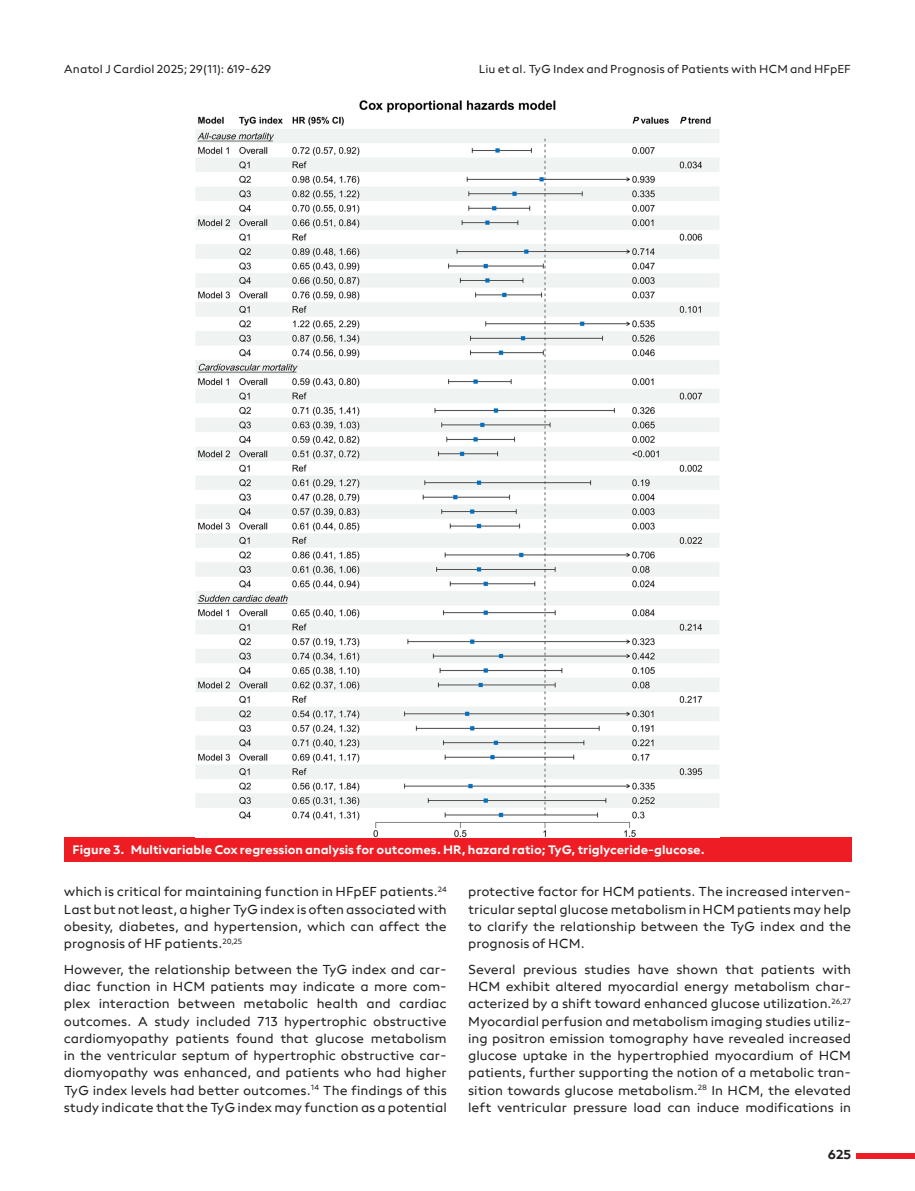
<style>
.page{position:relative;width:915px;height:1191px;background:#fff}
.page>*{position:absolute;margin:0;border:0;box-sizing:border-box;transform-origin:0 0}
.t1{font:13.5px/17.2px "neue Radial A Regular";color:#231f20;text-align:justify}
.t2{font:13.5px "neue Radial A Bold";color:#231f20}
.t3{font:12.75px "neue Radial A Bold";color:#fff}
.t4{font:12px "neue Radial A Regular";color:#231f20}
</style>
<div class="page">
<div style="left:856px;top:1152px;width:58px;height:6px;background:#ee1d23"></div>
<div style="left:64px;top:837px;width:786px;height:25px;background:#ee1d23"></div>
<img style="left:196px;top:101px;width:523px;height:736px">
<p class="t4" style="left:64px;top:61px;width:209px">Anatol J Cardiol 2025; 29(11): 619-629</p>
<p class="t4" style="left:478px;top:61px;width:374px">Liu et al. TyG Index and Prognosis of Patients with HCM and HFpEF</p>
<p class="t3" style="left:72px;top:841px;width:633px">Figure 3. Multivariable Cox regression analysis for outcomes. HR, hazard ratio; TyG, triglyceride-glucose.</p>
<p class="t1" style="left:64px;top:883px;width:384px">which is critical for maintaining function in HFpEF patients.<sup>24<br></sup>Last but not least, a higher TyG index is often associated with obesity, diabetes, and hypertension, which can affect the prognosis of HF patients.<sup>20,25</sup></p>
<p class="t1" style="left:64px;top:960px;width:384px">However, the relationship between the TyG index and car&shy;diac function in HCM patients may indicate a more com&shy;plex interaction between metabolic health and cardiac outcomes. A study included 713 hypertrophic obstructive cardiomyopathy patients found that glucose metabolism in the ventricular septum of hypertrophic obstructive car&shy;diomyopathy was enhanced, and patients who had higher TyG index levels had better outcomes.<sup>14</sup> The findings of this study indicate that the TyG index may function as a potential</p>
<p class="t1" style="left:468px;top:883px;width:384px">protective factor for HCM patients. The increased interven&shy;tricular septal glucose metabolism in HCM patients may help to clarify the relationship between the TyG index and the prognosis of HCM.</p>
<p class="t1" style="left:468px;top:960px;width:384px">Several previous studies have shown that patients with HCM exhibit altered myocardial energy metabolism char&shy;acterized by a shift toward enhanced glucose utilization.<sup>26,27<br></sup>Myocardial perfusion and metabolism imaging studies utiliz&shy;ing positron emission tomography have revealed increased glucose uptake in the hypertrophied myocardium of HCM patients, further supporting the notion of a metabolic tran&shy;sition towards glucose metabolism.<sup>28</sup> In HCM, the elevated left ventricular pressure load can induce modifications in</p>
<p class="t2" style="left:827px;top:1146px;width:25px">625</p>
</div>
